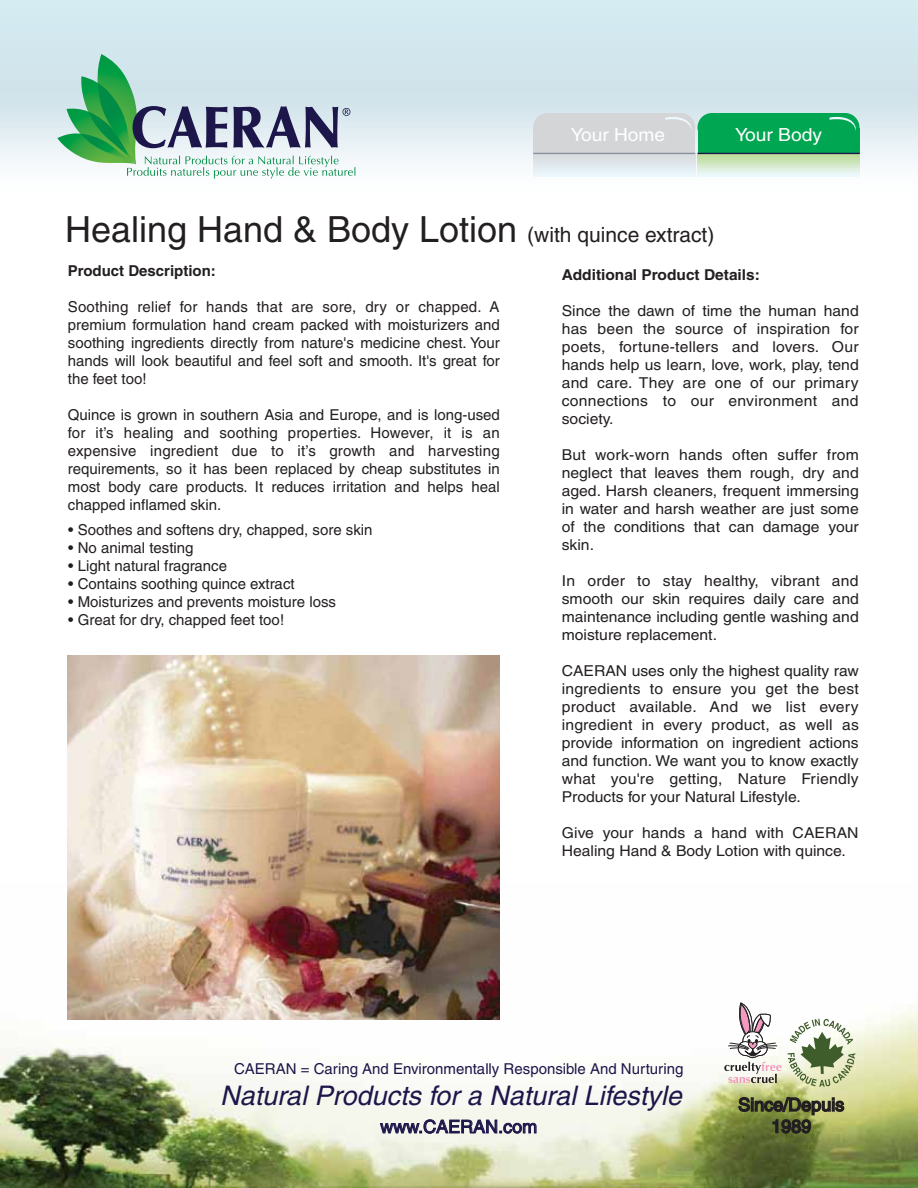
<style>
.page{position:relative;width:918px;height:1188px;background:#fff}
.page>*{position:absolute;margin:0;border:0;box-sizing:border-box;transform-origin:0 0}
.t1{font:36px "Helvetica";color:#231f20}
.t2{font:italic 27px "Helvetica";color:#1c164a}
.t3{font:18px "Helvetica";color:#fff;scale:1.07 1}
.t4{font:18px "Helvetica";color:#1c164a}
.t5{font:15px/18px "Helvetica";color:#231f20;text-align:justify;scale:1.05 1}
.t6{font:15px/18px "Helvetica";color:#231f20;text-align:justify}
.t7{font:15px "Helvetica";color:#1c164a}
.t8{font:700 15px "Helvetica";color:#231f20}
.s1{font-size:21px}
</style>
<div class="page">
<img style="left:1px;top:884px;width:917px;height:304px">
<svg style="left:0;top:0;width:918px;height:177px;background:#d6e9ef"></svg>
<svg style="left:788px;top:1019px;width:67px;height:68px"></svg>
<svg style="left:724px;top:1003px;width:58px;height:80px"></svg>
<svg style="left:57px;top:54px;width:298px;height:125px"></svg>
<svg style="left:380px;top:1117px;width:157px;height:20px;background:#babac0"></svg>
<svg style="left:738px;top:1096px;width:107px;height:39px;background:#717841"></svg>
<div style="left:698px;top:128px;width:162px;height:25px;background:#00a651"></div>
<div style="left:698px;top:113px;width:162px;height:29px;background:#00a651;border-radius:15px"></div>
<hr style="left:698px;top:153px;width:162px;height:1px;background:#1c164a">
<div style="left:698px;top:155px;width:162px;height:22px;background:linear-gradient(to bottom,#bbdb99,#eef8ff)"></div>
<svg style="left:829px;top:116px;width:27px;height:15px"></svg>
<div style="left:533px;top:128px;width:162px;height:25px;background:#d3d5d6"></div>
<div style="left:533px;top:113px;width:162px;height:29px;background:#d3d5d6;border-radius:15px"></div>
<hr style="left:533px;top:153px;width:162px;height:1px;background:#8b909e">
<div style="left:533px;top:155px;width:162px;height:22px;background:linear-gradient(to bottom,#d7dbdd,#ebf7fe)"></div>
<svg style="left:665px;top:116px;width:27px;height:14px"></svg>
<img style="left:68px;top:656px;width:432px;height:363px">
<p class="t3" style="left:571px;top:124px;width:90px">Your Home</p>
<p class="t3" style="left:735px;top:124px;width:83px">Your Body</p>
<h1 class="t1" style="left:65px;top:209px;width:651px">Healing Hand &amp; Body Lotion <span class="s1">(with quince extract)</span></h1>
<p class="t8" style="left:68px;top:262px;width:150px">Product Description:</p>
<p class="t6" style="left:68px;top:298px;width:434px">Soothing relief for hands that are sore, dry or chapped. A premium formulation hand cream packed with moisturizers and soothing ingredients directly from nature's medicine chest. Your hands will look beautiful and feel soft and smooth. It's great for the feet too!</p>
<p class="t6" style="left:68px;top:406px;width:434px">Quince is grown in southern Asia and Europe, and is long-used for it’s healing and soothing properties. However, it is an expensive ingredient due to it’s growth and harvesting requirements, so it has been replaced by cheap substitutes in most body care products. It reduces irritation and helps heal chapped inflamed skin.</p>
<p class="t8" style="left:562px;top:265px;width:200px">Additional Product Details:</p>
<p class="t5" style="left:562px;top:302px;width:284px">Since the dawn of time the human hand has been the source of inspiration for poets, fortune-tellers and lovers. Our hands help us learn, love, work, play, tend and care. They are one of our primary connections to our environment and society.</p>
<p class="t5" style="left:562px;top:446px;width:284px">But work-worn hands often suffer from neglect that leaves them rough, dry and aged. Harsh cleaners, frequent immersing in water and harsh weather are just some of the conditions that can damage your skin.</p>
<p class="t5" style="left:562px;top:572px;width:284px">In order to stay healthy, vibrant and smooth our skin requires daily care and maintenance including gentle washing and moisture replacement.</p>
<p class="t5" style="left:562px;top:662px;width:284px">CAERAN uses only the highest quality raw ingredients to ensure you get the best product available. And we list every ingredient in every product, as well as provide information on ingredient actions and function. We want you to know exactly what you're getting, Nature Friendly Products for your Natural Lifestyle.</p>
<p class="t5" style="left:562px;top:824px;width:284px">Give your hands a hand with CAERAN<br>Healing Hand &amp; Body Lotion with quince.</p>
<p class="t6" style="left:68px;top:521px;width:306px">• Soothes and softens dry, chapped, sore skin</p>
<p class="t6" style="left:68px;top:539px;width:127px">• No animal testing</p>
<p class="t6" style="left:68px;top:557px;width:160px">• Light natural fragrance</p>
<p class="t6" style="left:68px;top:575px;width:228px">• Contains soothing quince extract</p>
<p class="t6" style="left:68px;top:593px;width:269px">• Moisturizes and prevents moisture loss</p>
<p class="t6" style="left:68px;top:611px;width:217px">• Great for dry, chapped feet too!</p>
<p class="t7" style="left:234px;top:1060px;width:451px">CAERAN = Caring And Environmentally Responsible And Nurturing</p>
<h2 class="t2" style="left:220px;top:1080px;width:463px">Natural Products for a Natural Lifestyle</h2>
<p class="t4" style="left:380px;top:1116px;width:158px">www.CAERAN.com</p>
</div>
